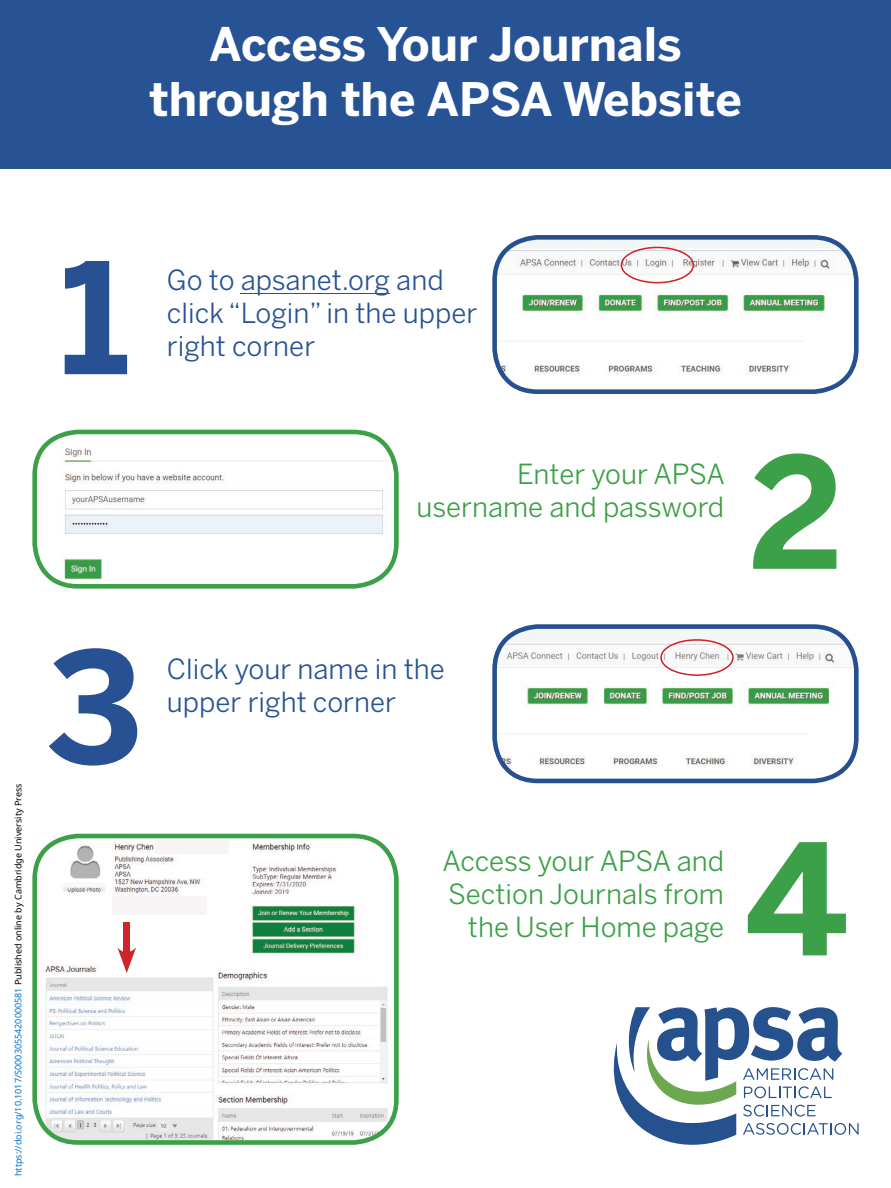
<style>
.page{position:relative;width:891px;height:1188px;background:#fff}
.page>*{position:absolute;margin:0;border:0;box-sizing:border-box;transform-origin:0 0}
.t1{font:700 153px "Benton Sans";color:#275192}
.t2{font:700 153px "Benton Sans";color:#3ba047}
.t3{font:700 45.9px/55.1px "Benton Sans";color:#fff;text-align:center}
.t4{font:27.6px/33px "Benton Sans";color:#275294}
.t5{font:27.6px/33px "Benton Sans";color:#3ba047;text-align:right}
.t6{font:9px "Noto Sans";color:#0172cf}
.s1{color:#000}
</style>
<div class="page">
<svg style="left:492px;top:235px;width:367px;height:159px"></svg>
<hr style="left:241px;top:293px;width:149px;height:1px;background:#275294">
<svg style="left:32px;top:430px;width:367px;height:159px"></svg>
<svg style="left:492px;top:624px;width:367px;height:159px"></svg>
<svg style="left:32px;top:834px;width:367px;height:311px"></svg>
<div style="left:0;top:0;width:891px;height:169px;background:#275294"></div>
<svg style="left:614px;top:1007px;width:245px;height:138px"></svg>
<svg style="left:621px;top:247px;width:73px;height:36px"></svg>
<svg style="left:660px;top:639px;width:74px;height:37px"></svg>
<div style="left:124px;top:922px;width:6px;height:36px;background:#d1232a"></div>
<svg style="left:117px;top:947px;width:19px;height:26px"></svg>
<div style="left:112px;top:897px;width:94px;height:18px;background:#f6f4f5"></div>
<div style="left:155px;top:841px;width:73px;height:13px;background:#f6f4f5"></div>
<h2 class="t3" style="left:149px;top:16px;width:594px">Access Your Journals through the APSA Website</h2>
<h1 class="t1" style="left:60px;top:227px;width:72px">1</h1>
<p class="t4" style="left:167px;top:263px;width:312px">Go to apsanet.org and click “Login” in the upper right corner</p>
<p class="t5" style="left:416px;top:457px;width:310px">Enter your APSA username and password</p>
<h1 class="t2" style="left:749px;top:422px;width:95px">2</h1>
<p class="t6" style="left:12px;top:1176px;width:394px;rotate:-90deg">https://doi.org/10.1017/S0003055420000581 <span class="s1">Published online by Cambridge University Press</span></p>
<h1 class="t1" style="left:47px;top:617px;width:97px">3</h1>
<p class="t4" style="left:167px;top:652px;width:280px">Click your name in the upper right corner</p>
<p class="t5" style="left:443px;top:844px;width:283px">Access your APSA and<br>Section Journals from the User Home page</p>
<h1 class="t2" style="left:744px;top:808px;width:105px">4</h1>
</div>
